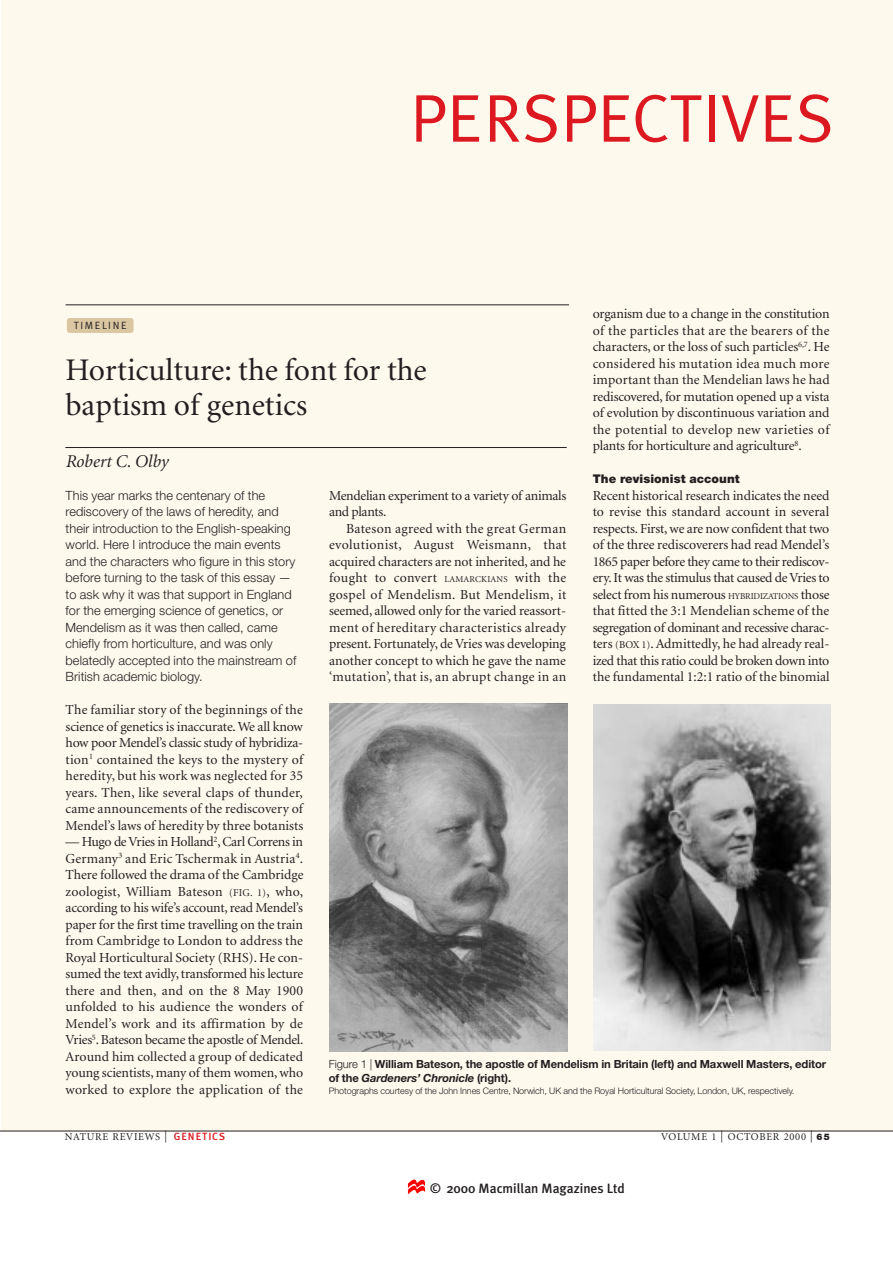
<style>
.page{position:relative;width:893px;height:1263px;background:#fff}
.page>*{position:absolute;margin:0;border:0;box-sizing:border-box;transform-origin:0 0}
.t1{font:67.5px "Meta Plus Normal";color:#dc1820}
.t2{font:31.5px/34.5px "Minion";color:#231f20}
.t3{font:italic 18px "Minion";color:#231f20}
.t4{font:13.8px/16.5px "Minion";color:#231f20;text-align:justify}
.t5{font:13.8px/16.5px "Minion";letter-spacing:-.02em;color:#231f20}
.t6{font:500 13.5px "Meta Plus";color:#231f20}
.t7{font:300 12.75px/16.5px "Helvetica Neue";letter-spacing:.005em;color:#231f20}
.t8{font:900 12px "Helvetica Neue";letter-spacing:.005em;color:#231f20}
.t9{font:700 11.25px/14.2px "Helvetica Neue";letter-spacing:-.005em;color:#231f20}
.t10{font:10.5px "Minion";letter-spacing:.07em;color:#231f20}
.t11{font:10.5px "Meta Plus Normal";letter-spacing:.16em;color:#231f20}
.t12{font:300 9px "Helvetica Neue";letter-spacing:-.005em;color:#231f20}
.s1{font-size:9px}
.s2{font-size:10.5px}
.s3{font-family:"Helvetica Neue";font-weight:300;font-size:12px}
.s4{font-family:"Meta Plus";font-weight:500;color:#dc1820}
.s5{font-family:"Helvetica Neue";font-weight:900;font-size:9px}
.s6{font-weight:300}
.s7{font-style:italic}
</style>
<div class="page">
<div style="left:2px;top:0;width:890px;height:1131px;background:#fef9ed"></div>
<hr style="left:0;top:1131px;width:892px;height:1px;background:#231f20">
<hr style="left:66px;top:305px;width:503px;height:1px;background:#231f20">
<hr style="left:65px;top:447px;width:501px;height:1px;background:#231f20">
<div style="left:67px;top:318px;width:66px;height:15px;background:#dbc6a2;border-radius:3px"></div>
<img style="left:329px;top:704px;width:238px;height:347px">
<img style="left:593px;top:704px;width:237px;height:347px">
<svg style="left:408px;top:1179px;width:17px;height:15px"></svg>
<h1 class="t1" style="left:410px;top:94px;width:425px">PERSPECTIVES</h1>
<p class="t4" style="left:592px;top:307px;width:238px">organism due to a change in the constitution of the particles that are the bearers of the characters, or the loss of such particles<sup>6,7</sup>. He considered his mutation idea much more important than the Mendelian laws he had rediscovered, for mutation opened up a vista of evolution by discontinuous variation and the potential to develop new varieties of plants for horticulture and agriculture<sup>8</sup>.</p>
<p class="t8" style="left:592px;top:475px;width:149px">The revisionist account</p>
<p class="t4" style="left:592px;top:488px;width:238px">Recent historical research indicates the need to revise this standard account in several respects. First, we are now confident that two of the three rediscoverers had read Mendel’s 1865 paper before they came to their rediscov&shy;ery. It was the stimulus that caused de Vries to select from his numerous <span class="s1">HYBRIDIZATIONS</span> those that fitted the 3:1 Mendelian scheme of the segregation of dominant and recessive charac&shy;ters <span class="s2">(BOX 1)</span>. Admittedly, he had already real&shy;ized that this ratio could be broken down into the fundamental 1:2:1 ratio of the binomial</p>
<p class="t11" style="left:74px;top:322px;width:54px">TIMELINE</p>
<h2 class="t2" style="left:65px;top:355px;width:363px">Horticulture: the font for the baptism of genetics</h2>
<h3 class="t3" style="left:65px;top:454px;width:104px">Robert C. Olby</h3>
<p class="t5" style="left:329px;top:488px;width:239px">Mendelian experiment to a variety of animals and plants.</p>
<p class="t4" style="left:329px;top:521px;width:239px;text-indent:17px">Bateson agreed with the great German evolutionist, August Weismann, that acquired characters are not inherited, and he fought to convert <span class="s1">LAMARCKIANS</span> with the gospel of Mendelism. But Mendelism, it seemed, allowed only for the varied reassort&shy;ment of hereditary characteristics already present. Fortunately, de Vries was developing another concept to which he gave the name ‘mutation’, that is, an abrupt change in an</p>
<p class="t7" style="left:66px;top:488px;width:232px">This year marks the centenary of the rediscovery of the laws of heredity, and their introduction to the English-speaking world. Here I introduce the main events and the characters who figure in this story before turning to the task of this essay — to ask why it was that support in England for the emerging science of genetics, or Mendelism as it was then called, came chiefly from horticulture, and was only belatedly accepted into the mainstream of British academic biology.</p>
<p class="t4" style="left:66px;top:703px;width:239px">The familiar story of the beginnings of the science of genetics is inaccurate. We all know how poor Mendel’s classic study of hybridiza&shy;tion<sup>1</sup> contained the keys to the mystery of heredity, but his work was neglected for 35 years. Then, like several claps of thunder, came announcements of the rediscovery of Mendel’s laws of heredity by three botanists</p>
<p class="t4" style="left:66px;top:835px;width:239px">— Hugo de Vries in Holland<sup>2</sup>, Carl Correns in Germany<sup>3</sup> and Eric Tschermak in Austria<sup>4</sup>.<br>There followed the drama of the Cambridge zoologist, William Bateson <span class="s2">(FIG. 1)</span>, who, according to his wife’s account, read Mendel’s paper for the first time travelling on the train from Cambridge to London to address the Royal Horticultural Society (RHS). He con&shy;sumed the text avidly, transformed his lecture there and then, and on the 8 May 1900 unfolded to his audience the wonders of Mendel’s work and its affirmation by de Vries<sup>5</sup>. Bateson became the apostle of Mendel.<br>Around him collected a group of dedicated young scientists, many of them women, who worked to explore the application of the</p>
<p class="t10" style="left:65px;top:1133px;width:162px">NATURE REVIEWS <span class="s3">|</span> <span class="s4">GENETICS</span></p>
<p class="t10" style="left:661px;top:1133px;width:170px">VOLUME 1 <span class="s3">|</span> OCTOBER 2000 <span class="s3">|</span> <span class="s5">65</span></p>
<p class="t9" style="left:329px;top:1058px;width:499px"><span class="s6">Figure 1 |</span> William Bateson, the apostle of Mendelism in Britain (left) and Maxwell Masters, editor of the <span class="s7">Gardeners’ Chronicle</span> (right).</p>
<p class="t12" style="left:329px;top:1087px;width:467px">Photographs courtesy of the John Innes Centre, Norwich, UK and the Royal Horticultural Society, London, UK, respectively.</p>
<p class="t6" style="left:430px;top:1184px;width:196px">© 2000 Macmillan Magazines Ltd</p>
</div>
